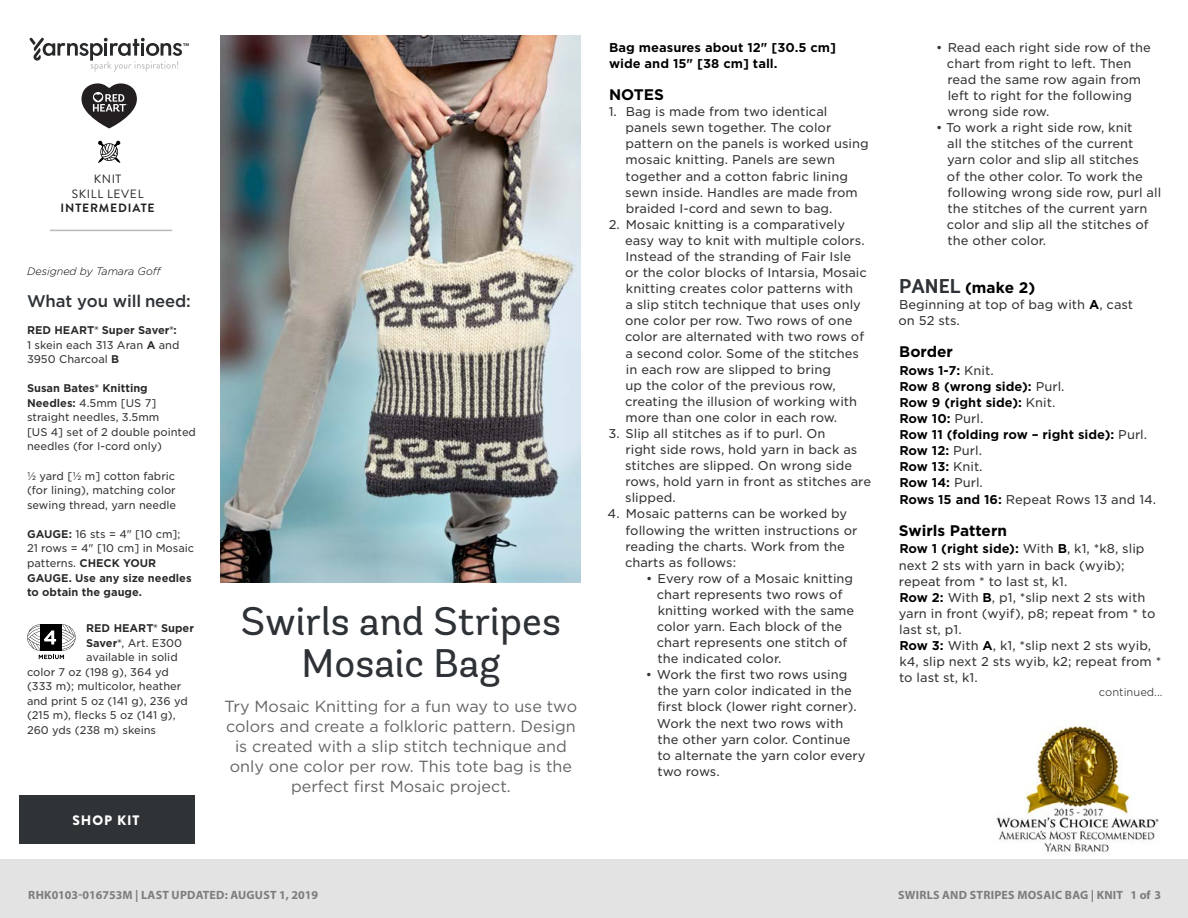
<style>
.page{position:relative;width:1188px;height:918px;background:#fff}
.page>*{position:absolute;margin:0;border:0;box-sizing:border-box;transform-origin:0 0}
.t1{font:39.9px/42.2px "Andes Rounded";color:#2e3236;text-align:center}
.t2{font:500 16.8px "Gotham";letter-spacing:-.01em;color:#2e3236}
.t3{font:16.05px/20px "Gotham";color:#636466;text-align:center}
.t4{font:700 15.3px "Gotham";color:#000}
.t5{font:900 13.65px "Brandon Grotesque";letter-spacing:.065em;color:#fff}
.t6{font:12.3px/16px "Gotham S Sm";color:#333334}
.t7{font:700 12.3px/15.9px "Gotham S Sm";color:#000}
.t8{font:700 12px "Myriad Pro";letter-spacing:.02em;color:#7d7d7d}
.Skill_Level{font:12px "Brandon Grotesque";letter-spacing:.055em;color:#231f20}
.Skill_Level-2{font:700 12px "Brandon Grotesque";letter-spacing:.07em;color:#231f20}
.t9{font:10.8px/14.5px "Gotham S Sm";color:#333334}
.t10{font:700 10.8px/14.5px "Gotham S Sm";color:#292829}
.t11{font:italic 300 10.8px "Gotham Rounded";color:#000}
.t12{font:300 10.8px "Gotham S Sm";color:#333334}
.t13{font:10.8px "Gotham S Sm";color:#58595b}
.t14{font:9.15px "Gotham";letter-spacing:.02em;color:#58595b}
.s1{font-weight:700;color:#292829}
.s2{font-weight:400;color:#333334}
.s3{font-family:"Andes Rounded";font-size:19.95px;color:#2e3236}
.s4{font-weight:700;color:#000}
.s5{font-weight:500}
</style>
<div class="page">
<svg style="left:27px;top:624px;width:49px;height:35px"></svg>
<img style="left:221px;top:36px;width:360px;height:547px">
<img style="left:996px;top:726px;width:163px;height:128px">
<div style="left:0;top:860px;width:1188px;height:58px;background:#e4e3e3"></div>
<svg style="left:98px;top:141px;width:22px;height:22px"></svg>
<svg style="left:30px;top:38px;width:159px;height:34px"></svg>
<svg style="left:81px;top:83px;width:56px;height:45px"></svg>
<hr style="left:50px;top:230px;width:122px;height:1px;background:#bbbaba">
<div style="left:19px;top:795px;width:175px;height:48px;background:#2f3336"></div>
<p class="Skill_Level" style="left:94px;top:171px;width:29px">KNIT</p>
<p class="Skill_Level" style="left:72px;top:185px;width:73px">SKILL LEVEL</p>
<p class="Skill_Level-2" style="left:61px;top:200px;width:96px">INTERMEDIATE</p>
<p class="t11" style="left:27px;top:264px;width:136px">Designed by Tamara Goff</p>
<p class="t2" style="left:27px;top:290px;width:165px">What you will need:</p>
<p class="t9" style="left:27px;top:323px;width:154px"><span class="s1">RED HEART® Super Saver®:<br></span>1 skein each 313 Aran <span class="s1">A</span> and<br>3950 Charcoal <span class="s1">B</span></p>
<p class="t9" style="left:27px;top:381px;width:171px"><span class="s1">Susan Bates® Knitting<br>Needles:</span> 4.5mm [US 7] straight needles, 3.5mm<br>[US 4] set of 2 double pointed needles (for I-cord only)</p>
<p class="t9" style="left:27px;top:468px;width:151px;text-align:justify">½ yard [½ m] cotton fabric (for lining), matching color sewing thread, yarn needle</p>
<p class="t10" style="left:27px;top:527px;width:169px">GAUGE: <span class="s2">16 sts = 4" [10 cm];<br>21 rows = 4" [10 cm] in Mosaic patterns.</span> CHECK YOUR<br>GAUGE. Use any size needles to obtain the gauge.</p>
<p class="t10" style="left:86px;top:621px;width:109px">RED HEART® Super</p>
<p class="t9" style="left:86px;top:635px;width:97px"><span class="s1">Saver®</span>, Art. E300</p>
<p class="t9" style="left:86px;top:650px;width:93px">available in solid</p>
<p class="t9" style="left:27px;top:664px;width:143px">color 7 oz (198 g), 364 yd</p>
<p class="t9" style="left:27px;top:679px;width:156px">(333 m); multicolor, heather</p>
<p class="t9" style="left:27px;top:693px;width:162px">and print 5 oz (141 g), 236 yd</p>
<p class="t9" style="left:27px;top:708px;width:150px">(215 m), flecks 5 oz (141 g),</p>
<p class="t9" style="left:27px;top:723px;width:131px">260 yds (238 m) skeins</p>
<p class="t5" style="left:72px;top:810px;width:69px">SHOP KIT</p>
<p class="t1" style="left:241px;top:600px;width:322px">Swirls and Stripes<br>Mosaic Bag</p>
<p class="t3" style="left:225px;top:696px;width:354px">Try Mosaic Knitting for a fun way to use two colors and create a folkloric pattern. Design is created with a slip stitch technique and only one color per row. This tote bag is the perfect first Mosaic project.</p>
<p class="t7" style="left:609px;top:39px;width:229px">Bag measures about 12" [30.5 cm] wide and 15" [38 cm] tall.</p>
<p class="t4" style="left:609px;top:85px;width:56px">NOTES</p>
<p class="t6" style="left:625px;top:103px;width:245px;text-indent:-16px">1. Bag is made from two identical panels sewn together. The color pattern on the panels is worked using mosaic knitting. Panels are sewn together and a cotton fabric lining sewn inside. Handles are made from braided I-cord and sewn to bag.</p>
<p class="t6" style="left:625px;top:216px;width:243px;text-indent:-16px">2. Mosaic knitting is a comparatively easy way to knit with multiple colors.<br>Instead of the stranding of Fair Isle or the color blocks of Intarsia, Mosaic knitting creates color patterns with<br>a slip stitch technique that uses only one color per row. Two rows of one color are alternated with two rows of a second color. Some of the stitches in each row are slipped to bring<br>up the color of the previous row, creating the illusion of working with more than one color in each row.</p>
<p class="t6" style="left:625px;top:425px;width:247px;text-indent:-17px">3. Slip all stitches as if to purl. On<br>right side rows, hold yarn in back as stitches are slipped. On wrong side rows, hold yarn in front as stitches are slipped.</p>
<p class="t6" style="left:625px;top:506px;width:234px;text-indent:-17px">4. Mosaic patterns can be worked by following the written instructions or reading the charts. Work from the charts as follows:</p>
<p class="t6" style="left:657px;top:570px;width:199px;text-indent:-11px">• Every row of a Mosaic knitting chart represents two rows of knitting worked with the same color yarn. Each block of the chart represents one stitch of the indicated color.</p>
<p class="t6" style="left:657px;top:667px;width:210px;text-indent:-11px">• Work the first two rows using the yarn color indicated in the first block (lower right corner).<br>Work the next two rows with the other yarn color. Continue to alternate the yarn color every two rows.</p>
<p class="t6" style="left:947px;top:39px;width:205px;text-indent:-11px">• Read each right side row of the chart from right to left. Then read the same row again from left to right for the following wrong side row.</p>
<p class="t6" style="left:947px;top:120px;width:216px;text-indent:-11px">• To work a right side row, knit<br>all the stitches of the current yarn color and slip all stitches<br>of the other color. To work the following wrong side row, purl all the stitches of the current yarn color and slip all the stitches of the other color.</p>
<p class="t4" style="left:899px;top:278px;width:138px"><span class="s3">PANEL</span> (make 2)</p>
<p class="t6" style="left:899px;top:296px;width:236px">Beginning at top of bag with <span class="s4">A</span>, cast on 52 sts.</p>
<p class="t4" style="left:899px;top:342px;width:55px">Border</p>
<p class="t7" style="left:899px;top:362px;width:249px">Rows 1-7: <span class="s2">Knit.<br></span>Row 8 (wrong side): <span class="s2">Purl.<br></span>Row 9 (right side): <span class="s2">Knit.<br></span>Row 10: <span class="s2">Purl.<br></span>Row 11 (folding row – right side): <span class="s2">Purl.</span></p>
<p class="t6" style="left:899px;top:442px;width:258px"><span class="s4">Row 12:</span> Purl.<br><span class="s4">Row 13:</span> Knit.<br><span class="s4">Row 14:</span> Purl.<br><span class="s4">Rows 15 and 16:</span> Repeat Rows 13 and 14.</p>
<p class="t4" style="left:899px;top:520px;width:110px">Swirls Pattern</p>
<p class="t6" style="left:899px;top:541px;width:264px"><span class="s4">Row 1 (right side):</span> With <span class="s4">B</span>, k1, *k8, slip next 2 sts with yarn in back (wyib); repeat from * to last st, k1.<br><span class="s4">Row 2:</span> With <span class="s4">B</span>, p1, *slip next 2 sts with yarn in front (wyif), p8; repeat from * to last st, p1.<br><span class="s4">Row 3:</span> With <span class="s4">A</span>, k1, *slip next 2 sts wyib, k4, slip next 2 sts wyib, k2; repeat from * to last st, k1.</p>
<p class="t12" style="left:1099px;top:685px;width:65px">continued...</p>
<p class="t8" style="left:28px;top:887px;width:291px">RHK0103-016753M | LAST UPDATED: AUGUST 1, 2019</p>
<p class="t8" style="left:898px;top:887px;width:264px">SWIRLS AND STRIPES MOSAIC BAG | KNIT 1 of 3</p>
<p class="t14" style="left:27px;top:895px;width:98px">©2017 Coats &amp; Clark</p>
<p class="t13" style="left:1101px;top:893px;width:63px">Page <span class="s5">1</span> of <span class="s5">3</span></p>
</div>
